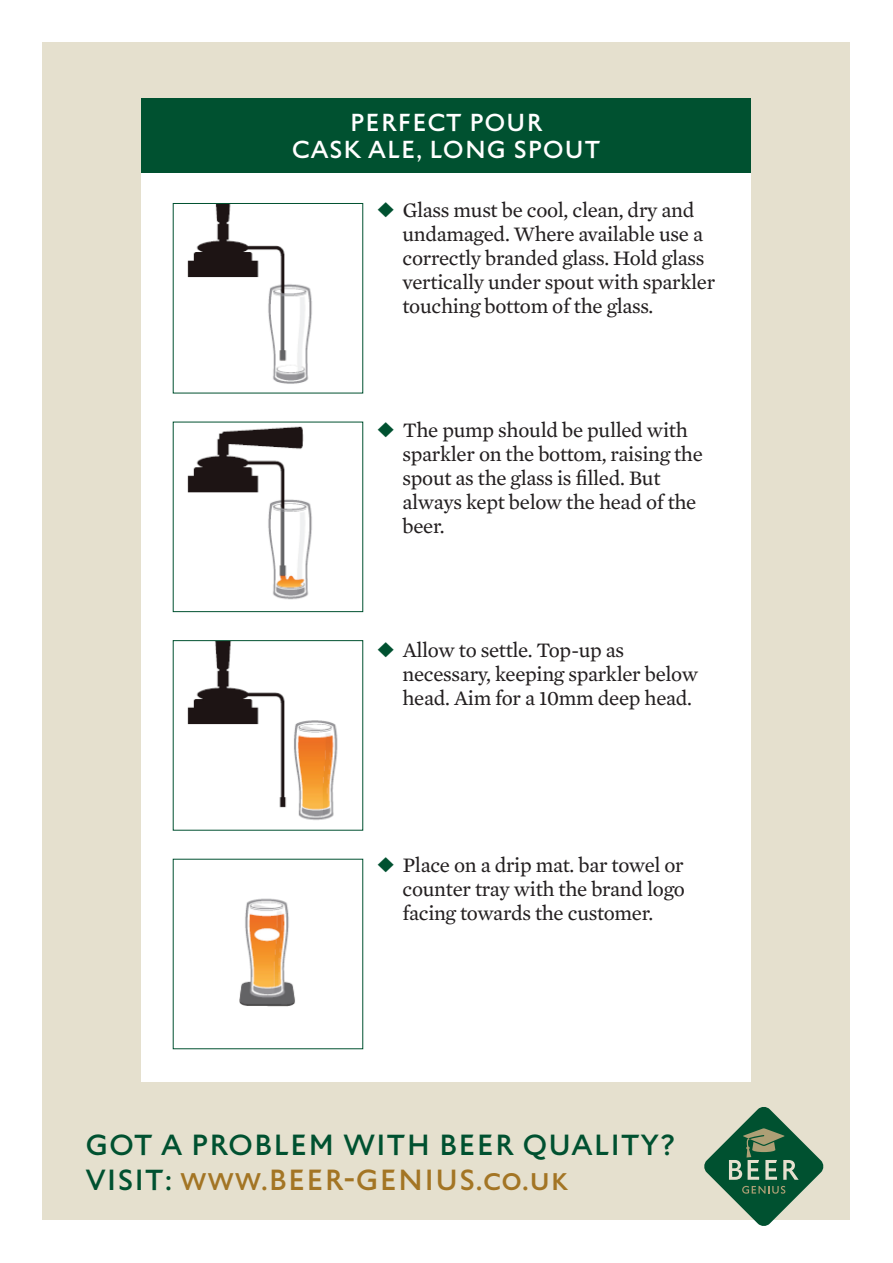
<style>
.page{position:relative;width:893px;height:1263px;background:#fff}
.page>*{position:absolute;margin:0;border:0;box-sizing:border-box;transform-origin:0 0}
.t1{font:31.95px/34.5px "St Edmund Sans";color:#005130}
.t2{font:27px/27px "St Edmund Sans";color:#fff;text-align:center}
.t3{font:21px/24px "Mercury Text G2";letter-spacing:-.015em;color:#231f20}
.s1{color:#005130}
.s2{color:#a37524}
</style>
<div class="page">
<div style="left:43px;top:43px;width:807px;height:1177px;background:#e5e0ce"></div>
<svg style="left:704px;top:1107px;width:119px;height:119px"></svg>
<div style="left:142px;top:98px;width:609px;height:983px;background:#fff"></div>
<div style="left:142px;top:98px;width:609px;height:75px;background:#005130"></div>
<img style="left:187px;top:205px;width:125px;height:179px">
<img style="left:187px;top:426px;width:125px;height:174px">
<img style="left:187px;top:642px;width:151px;height:178px">
<img style="left:239px;top:898px;width:56px;height:109px">
<p class="t2" style="left:292px;top:111px;width:311px">PERFECT POUR<br>CASK ALE, LONG SPOUT</p>
<p class="t3" style="left:402px;top:198px;width:314px;text-indent:-26px"><span class="s1">◆</span> Glass must be cool, clean, dry and undamaged. Where available use a correctly branded glass. Hold glass vertically under spout with sparkler touching bottom of the glass.</p>
<p class="t3" style="left:402px;top:417px;width:302px;text-indent:-26px"><span class="s1">◆</span> The pump should be pulled with sparkler on the bottom, raising the spout as the glass is filled. But always kept below the head of the beer.</p>
<p class="t3" style="left:402px;top:637px;width:297px;text-indent:-26px"><span class="s1">◆</span> Allow to settle. Top-up as necessary, keeping sparkler below head. Aim for a 10mm deep head.</p>
<p class="t3" style="left:402px;top:852px;width:284px;text-align:justify;text-indent:-26px"><span class="s1">◆</span> Place on a drip mat. bar towel or counter tray with the brand logo facing towards the customer.</p>
<h1 class="t1" style="left:85px;top:1130px;width:592px">GOT A PROBLEM WITH BEER QUALITY?<br>VISIT: <span class="s2">www.BEER-GENIUS.co.uk</span></h1>
</div>
